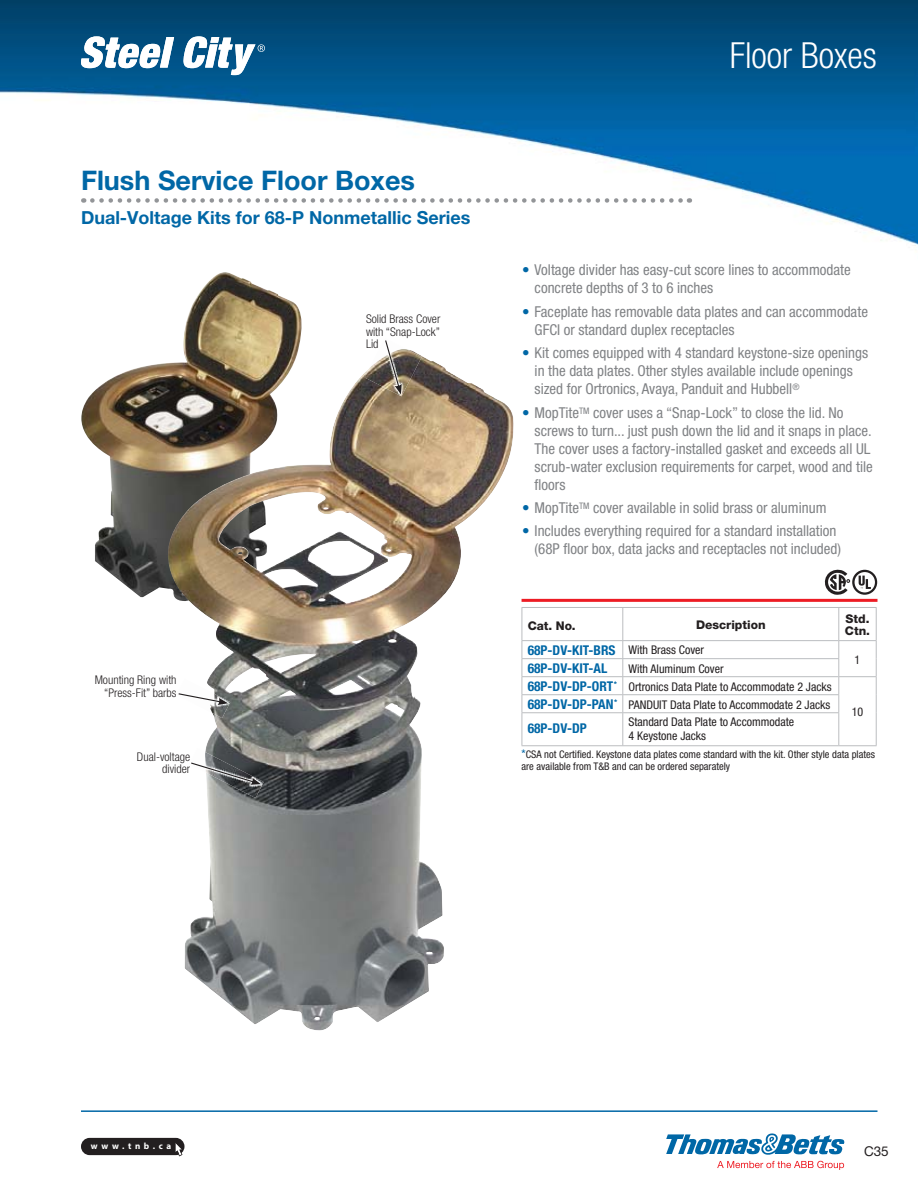
<style>
.page{position:relative;width:918px;height:1188px;background:#fff}
.page>*{position:absolute;margin:0;border:0;box-sizing:border-box;transform-origin:0 0}
.t1{font:300 condensed 36px "Helvetica Neue LT Std";color:#fff}
.t2{font:700 27px "Helvetica Neue LT Std";color:#0067a6}
.t3{font:700 18px "Helvetica Neue LT Std";color:#0067a6}
.t4{font:condensed 15px/18px "Helvetica Neue LT Std";color:#808285}
.t5{font:700 condensed 13.5px "Helvetica Neue LT Std";color:#0067a6}
.t6{font:13.5px "Helvetica Neue LT Std";color:#231f20}
.t7{font:condensed 12px/18px "Helvetica Neue LT Std";color:#231f20}
.t8{font:300 condensed 12px/12.8px "Helvetica Neue LT Std";color:#231f20;text-align:right}
.t9{font:800 12px/12.6px "Helvetica Neue LT Std";color:#231f20}
.t10{font:condensed 10.5px/12px "Helvetica Neue LT Std";color:#231f20}
.t11{font:700 9px "Myriad Pro";letter-spacing:.4em;color:#fff}
.s1{font-weight:300;color:#0067a6}
.s2{font-weight:400;font-size:12px;color:#231f20}
.s3{font-weight:700;font-size:13.5px;color:#0067a6}
.s4{font-size:12px;color:#0067a6}
</style>
<div class="page">
<div style="left:81px;top:1138px;width:103px;height:17px;background:#231f20;border-radius:9px"></div>
<svg style="left:175px;top:1143px;width:8px;height:13px"></svg>
<img style="left:0;top:0;width:918px;height:246px">
<hr style="left:81px;top:1110px;width:797px;height:2px;background:#0067a6">
<img style="left:81px;top:272px;width:221px;height:326px">
<img style="left:165px;top:349px;width:349px;height:681px">
<img style="left:365px;top:349px;width:57px;height:47px">
<svg style="left:384px;top:340px;width:18px;height:54px"></svg>
<img style="left:189px;top:748px;width:17px;height:25px">
<img style="left:205px;top:752px;width:59px;height:46px">
<svg style="left:190px;top:762px;width:71px;height:23px"></svg>
<img style="left:176px;top:679px;width:39px;height:34px">
<img style="left:210px;top:694px;width:20px;height:24px">
<svg style="left:177px;top:693px;width:51px;height:12px"></svg>
<svg style="left:717px;top:1161px;width:127px;height:9px"></svg>
<svg style="left:666px;top:1133px;width:178px;height:22px"></svg>
<hr style="left:522px;top:599px;width:356px;height:3px;background:#ed1c24">
<hr style="left:522px;top:608px;width:1px;height:32px;background:#bbbdc0">
<hr style="left:522px;top:607px;width:355px;height:1px;background:#bbbdc0">
<hr style="left:622px;top:608px;width:1px;height:32px;background:#bbbdc0">
<hr style="left:838px;top:608px;width:1px;height:32px;background:#bbbdc0">
<hr style="left:876px;top:608px;width:1px;height:32px;background:#bbbdc0">
<hr style="left:522px;top:640px;width:317px;height:1px;background:#bbbdc0">
<hr style="left:839px;top:640px;width:38px;height:1px;background:#bbbdc0">
<svg style="left:522px;top:641px;width:355px;height:104px"></svg>
<hr style="left:522px;top:713px;width:1px;height:32px;background:#bbbdc0">
<hr style="left:522px;top:712px;width:317px;height:1px;background:#bbbdc0">
<hr style="left:622px;top:713px;width:1px;height:32px;background:#bbbdc0">
<hr style="left:522px;top:745px;width:317px;height:1px;background:#bbbdc0">
<hr style="left:838px;top:713px;width:1px;height:32px;background:#bbbdc0">
<hr style="left:839px;top:745px;width:38px;height:1px;background:#bbbdc0">
<svg style="left:92px;top:198px;width:598px;height:5px"></svg>
<svg style="left:80px;top:36px;width:185px;height:39px"></svg>
<svg style="left:825px;top:570px;width:52px;height:25px"></svg>
<h2 class="t2" style="left:81px;top:170px;width:336px">Flush Service Floor Boxes</h2>
<p class="t3" style="left:81px;top:211px;width:391px">Dual-Voltage Kits for 68-P Nonmetallic Series</p>
<p class="t8" style="left:95px;top:675px;width:83px">Mounting Ring with “Press-Fit” barbs</p>
<p class="t8" style="left:137px;top:751px;width:55px">Dual-voltage divider</p>
<p class="t8" style="left:366px;top:314px;width:76px;text-align:justify">Solid Brass Cover with “Snap-Lock” Lid</p>
<h1 class="t1" style="left:730px;top:42px;width:149px">Floor Boxes</h1>
<p class="t4" style="left:535px;top:263px;width:318px;text-indent:-13px"><span class="s1">•</span> Voltage divider has easy-cut score lines to accommodate concrete depths of 3 to 6 inches</p>
<p class="t4" style="left:535px;top:304px;width:335px;text-indent:-13px"><span class="s1">•</span> Faceplate has removable data plates and can accommodate<br>GFCI or standard duplex receptacles</p>
<p class="t4" style="left:535px;top:346px;width:335px;text-indent:-13px"><span class="s1">•</span> Kit comes equipped with 4 standard keystone-size openings in the data plates. Other styles available include openings sized for Ortronics, Avaya, Panduit and Hubbell<sup>®</sup></p>
<p class="t4" style="left:535px;top:405px;width:340px;text-indent:-13px"><span class="s1">•</span> MopTite<sup>TM</sup> cover uses a “Snap-Lock” to close the lid. No screws to turn... just push down the lid and it snaps in place.<br>The cover uses a factory-installed gasket and exceeds all UL scrub-water exclusion requirements for carpet, wood and tile floors</p>
<p class="t4" style="left:522px;top:500px;width:306px"><span class="s1">•</span> MopTite<sup>TM</sup> cover available in solid brass or aluminum</p>
<p class="t4" style="left:535px;top:524px;width:308px;text-indent:-13px"><span class="s1">•</span> Includes everything required for a standard installation (68P floor box, data jacks and receptacles not included)</p>
<p class="t9" style="left:528px;top:620px;width:50px">Cat. No.</p>
<p class="t9" style="left:696px;top:620px;width:71px">Description</p>
<p class="t9" style="left:845px;top:614px;width:27px">Std.<br>Ctn.</p>
<p class="t5" style="left:528px;top:645px;width:178px">68P-DV-KIT-BRS <span class="s2">With Brass Cover</span></p>
<p class="t7" style="left:855px;top:652px;width:7px">1</p>
<p class="t5" style="left:528px;top:663px;width:81px">68P-DV-KIT-AL</p>
<p class="t7" style="left:528px;top:661px;width:306px;text-indent:101px">With Aluminum Cover<br><span class="s3">68P-DV-DP-ORT</span><sup>*</sup> Ortronics Data Plate to Accommodate 2 Jacks</p>
<p class="t7" style="left:528px;top:697px;width:304px"><span class="s3">68P-DV-DP-PAN</span><sup>*</sup> PANDUIT Data Plate to Accommodate 2 Jacks</p>
<p class="t5" style="left:528px;top:724px;width:61px">68P-DV-DP</p>
<p class="t7" style="left:628px;top:716px;width:167px;line-height:13.5px">Standard Data Plate to Accommodate<br>4 Keystone Jacks</p>
<p class="t10" style="left:522px;top:750px;width:355px"><span class="s4">*</span>CSA not Certified. Keystone data plates come standard with the kit. Other style data plates are available from T&amp;B and can be ordered separately</p>
<p class="t7" style="left:852px;top:704px;width:13px">10</p>
<p class="t11" style="left:91px;top:1141px;width:82px">www.tnb.ca</p>
<p class="t6" style="left:864px;top:1144px;width:26px">C35</p>
</div>
